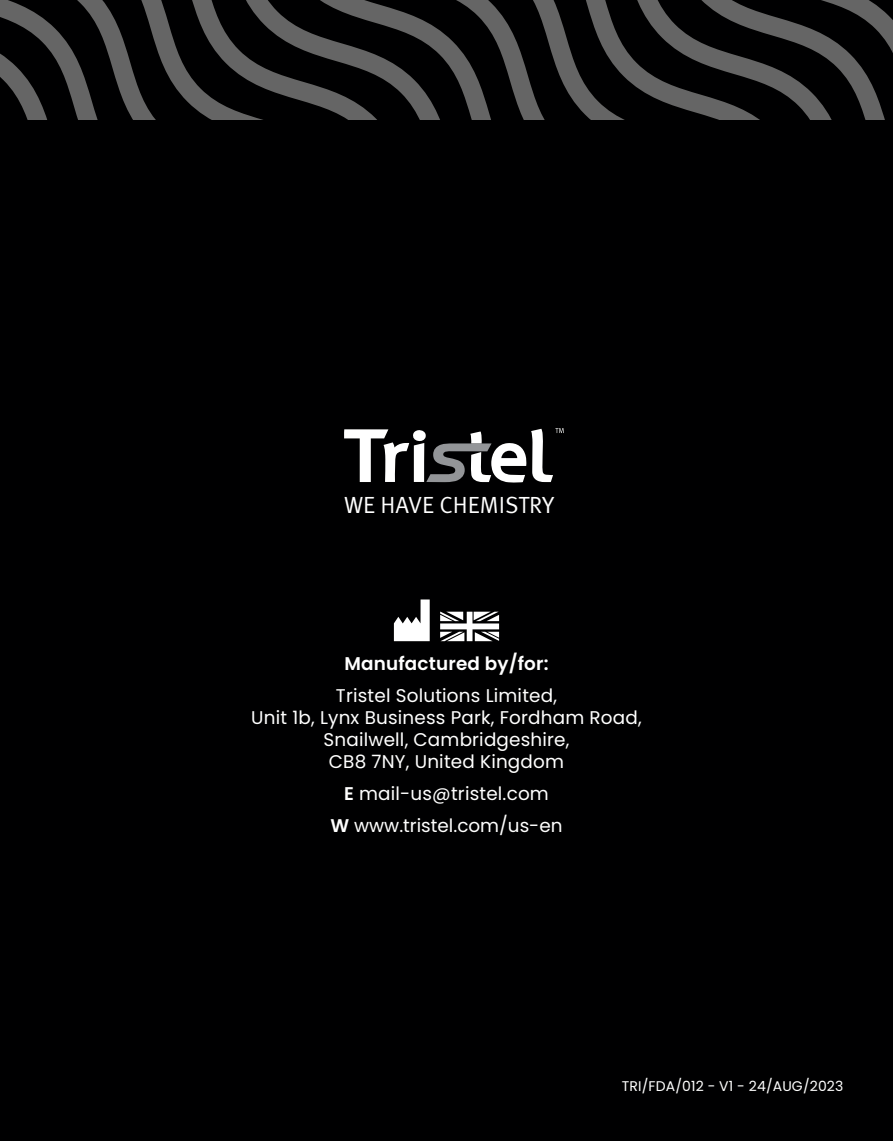
<style>
.page{position:relative;width:893px;height:1141px;background:#000001}
.page>*{position:absolute;margin:0;border:0;box-sizing:border-box;transform-origin:0 0}
.t1{font:23.45px "Meta Pro";color:#fff}
.t2{font:18.2px/22.1px "Poppins";letter-spacing:.01em;color:#fff;text-align:center}
.t3{font:600 18.2px "Poppins";letter-spacing:.01em;color:#fff}
.t4{font:14px "Poppins";letter-spacing:.01em;color:#fff}
.s1{font-weight:600}
</style>
<div class="page">
<svg style="left:0;top:0;width:893px;height:119px"></svg>
<svg style="left:344px;top:428px;width:220px;height:55px"></svg>
<svg style="left:440px;top:612px;width:59px;height:29px"></svg>
<svg style="left:394px;top:599px;width:36px;height:42px"></svg>
<p class="t1" style="left:344px;top:491px;width:212px">WE HAVE CHEMISTRY</p>
<p class="t3" style="left:344px;top:653px;width:206px">Manufactured by/for:</p>
<p class="t2" style="left:251px;top:685px;width:392px">Tristel Solutions Limited,<br>Unit 1b, Lynx Business Park, Fordham Road,<br>Snailwell, Cambridgeshire,<br>CB8 7NY, United Kingdom</p>
<p class="t2" style="left:330px;top:778px;width:234px;line-height:31.8px"><span class="s1">E</span> mail-us@tristel.com<br><span class="s1">W</span> www.tristel.com/us-en</p>
<p class="t4" style="left:622px;top:1078px;width:223px">TRI/FDA/012 - V1 - 24/AUG/2023</p>
</div>
